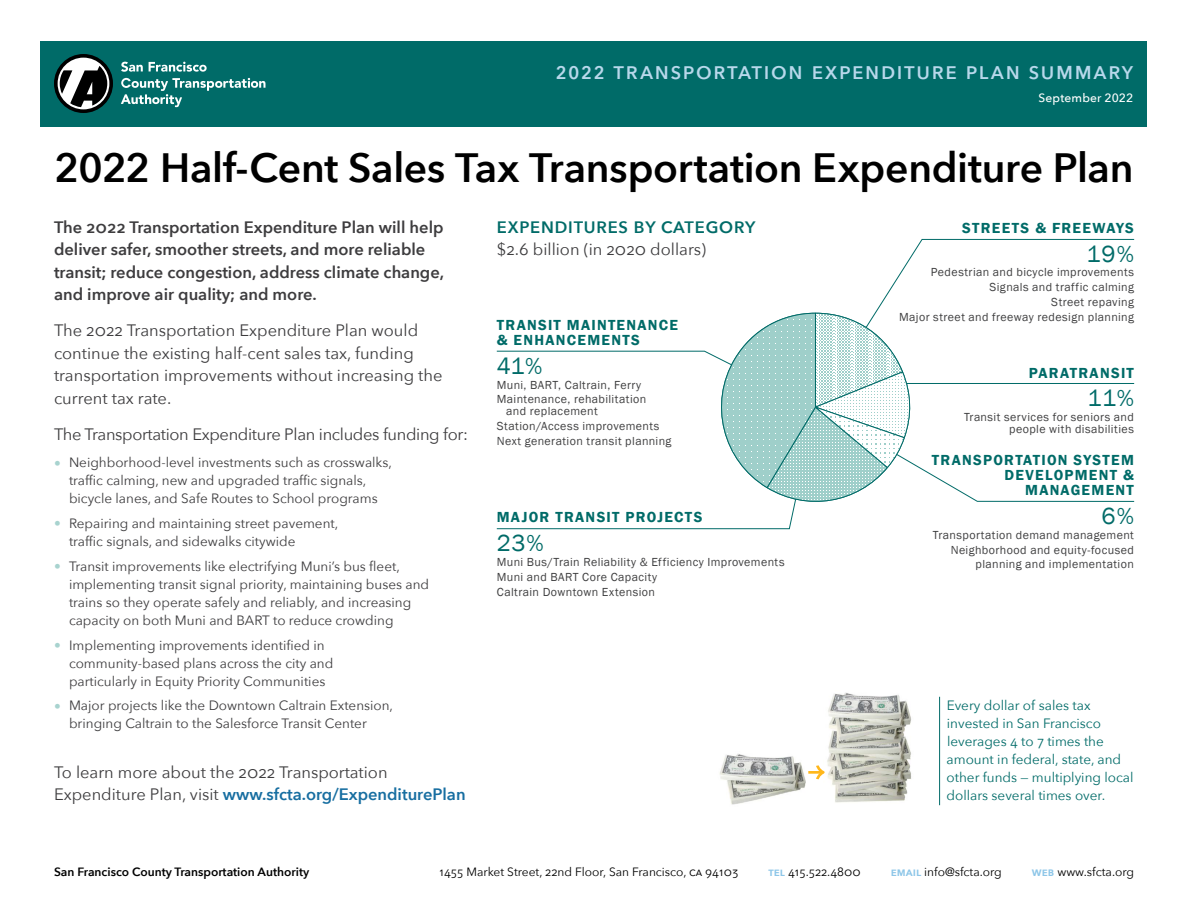
<style>
.page{position:relative;width:1188px;height:918px;background:#fff}
.page>*{position:absolute;margin:0;border:0;box-sizing:border-box;transform-origin:0 0}
.t1{font:600 40.8px "Avenir Next";letter-spacing:-.01em;color:#000}
.t2{font:500 24px "Avenir Next";letter-spacing:.05em;color:#b8d8eb}
.t3{font:24px "Franklin Gothic";letter-spacing:.03em;color:#006b68}
.Body{font:16.5px/22.5px "Avenir Next";color:#3d3c3e}
.Body-2{font:600 16.5px/22.5px "Avenir Next";color:#3d3c3e}
.Body-3{font:16.5px "Avenir Next";letter-spacing:-.02em;color:#3d3c3e}
.Subhead{font:600 16.5px "Avenir Next";letter-spacing:.05em;color:#006b68}
.t4{font:600 15px/15px "Franklin Gothic";letter-spacing:.085em;color:#006b68;text-align:right}
.t5{font:13.5px/18px "Avenir Next";color:#3d3c3e}
.t6{font:13.5px/18px "Avenir Next";color:#006b68}
.t7{font:12px/14.9px "Franklin Gothic";letter-spacing:.035em;color:#404041;text-align:right}
.t8{font:12px "Avenir Next";color:#000}
.t9{font:600 12px "Avenir Next";color:#000}
.t10{font:500 12px "Avenir Next";letter-spacing:.015em;color:#fff}
.s1{color:#a8d3cf}
.s2{font-weight:600;color:#176ea1}
.s3{font-weight:600;color:#8dc6e8}
</style>
<div class="page">
<div style="left:41px;top:41px;width:1106px;height:85px;background:#006b68"></div>
<svg style="left:54px;top:54px;width:59px;height:59px"></svg>
<svg style="left:121px;top:62px;width:22px;height:10px"></svg>
<svg style="left:149px;top:62px;width:58px;height:10px"></svg>
<svg style="left:121px;top:78px;width:144px;height:29px"></svg>
<img style="left:827px;top:692px;width:84px;height:111px">
<img style="left:719px;top:754px;width:87px;height:51px">
<hr style="left:808px;top:771px;width:15px;height:3px;background:#ffb71b">
<svg style="left:815px;top:763px;width:14px;height:19px"></svg>
<hr style="left:939px;top:697px;width:1px;height:108px;background:#006b68">
<svg style="left:814px;top:238px;width:320px;height:75px"></svg>
<svg style="left:497px;top:313px;width:637px;height:217px"></svg>
<p class="t2" style="left:555px;top:50px;width:580px">2022 Transportation Expenditure Plan Summary</p>
<p class="t10" style="left:1038px;top:87px;width:96px">September 2022</p>
<h1 class="t1" style="left:54px;top:133px;width:1081px">2022 Half-Cent Sales Tax Transportation Expenditure Plan</h1>
<p class="Body-2" style="left:54px;top:215px;width:392px">The 2022 Transportation Expenditure Plan will help deliver safer, smoother streets, and more reliable transit; reduce congestion, address climate change, and improve air quality; and more.</p>
<p class="Body" style="left:54px;top:318px;width:390px">The 2022 Transportation Expenditure Plan would continue the existing half-cent sales tax, funding transportation improvements without increasing the current tax rate.</p>
<p class="Body-3" style="left:54px;top:420px;width:416px">The Transportation Expenditure Plan includes funding for:</p>
<p class="t5" style="left:69px;top:453px;width:324px;text-indent:-15px"><span class="s1">•</span> Neighborhood-level investments such as crosswalks, traffic calming, new and upgraded traffic signals, bicycle lanes, and Safe Routes to School programs</p>
<p class="t5" style="left:69px;top:514px;width:271px;text-indent:-15px"><span class="s1">•</span> Repairing and maintaining street pavement, traffic signals, and sidewalks citywide</p>
<p class="t5" style="left:69px;top:556px;width:362px;text-indent:-15px"><span class="s1">•</span> Transit improvements like electrifying Muni’s bus fleet, implementing transit signal priority, maintaining buses and trains so they operate safely and reliably, and increasing capacity on both Muni and BART to reduce crowding</p>
<p class="t5" style="left:69px;top:635px;width:266px;text-indent:-15px"><span class="s1">•</span> Implementing improvements identified in community-based plans across the city and particularly in Equity Priority Communities</p>
<p class="t5" style="left:69px;top:696px;width:326px;text-indent:-15px"><span class="s1">•</span> Major projects like the Downtown Caltrain Extension, bringing Caltrain to the Salesforce Transit Center</p>
<p class="Body" style="left:54px;top:760px;width:413px">To learn more about the 2022 Transportation<br>Expenditure Plan, visit <span class="s2">www.sfcta.org/ExpenditurePlan</span></p>
<p class="Subhead" style="left:497px;top:213px;width:260px">EXPENDITURES BY CATEGORY</p>
<p class="Body" style="left:497px;top:237px;width:211px">$2.6 billion (in 2020 dollars)</p>
<p class="t4" style="left:497px;top:318px;width:183px;text-align:left">TRANSIT MAINTENANCE &amp; ENHANCEMENTS</p>
<p class="t3" style="left:497px;top:351px;width:47px">41%</p>
<p class="t7" style="left:497px;top:377px;width:151px;text-align:left">Muni, BART, Caltrain, Ferry<br>Maintenance, rehabilitation</p>
<p class="t7" style="left:497px;top:404px;width:176px;text-align:left;text-indent:10px">and replacement<br>Station/Access improvements<br>Next generation transit planning</p>
<p class="t4" style="left:497px;top:510px;width:207px">MAJOR TRANSIT PROJECTS</p>
<p class="t3" style="left:497px;top:528px;width:48px">23%</p>
<p class="t7" style="left:497px;top:555px;width:289px;text-align:left">Muni Bus/Train Reliability &amp; Efficiency Improvements<br>Muni and BART Core Capacity<br>Caltrain Downtown Extension</p>
<p class="t4" style="left:962px;top:220px;width:173px">STREETS &amp; FREEWAYS</p>
<p class="t3" style="left:1087px;top:239px;width:49px">19%</p>
<p class="t7" style="left:899px;top:265px;width:236px">Pedestrian and bicycle improvements<br>Signals and traffic calming<br>Street repaving<br>Major street and freeway redesign planning</p>
<p class="t4" style="left:1029px;top:365px;width:107px">PARATRANSIT</p>
<p class="t3" style="left:1087px;top:384px;width:48px">11%</p>
<p class="t7" style="left:964px;top:412px;width:171px;line-height:12px">Transit services for seniors and people with disabilities</p>
<p class="t4" style="left:932px;top:453px;width:204px">TRANSPORTATION SYSTEM<br>DEVELOPMENT &amp;<br>MANAGEMENT</p>
<p class="t3" style="left:1101px;top:501px;width:34px">6%</p>
<p class="t7" style="left:933px;top:528px;width:203px">Transportation demand management<br>Neighborhood and equity-focused planning and implementation</p>
<p class="t6" style="left:947px;top:696px;width:188px">Every dollar of sales tax invested in San Francisco leverages 4 to 7 times the amount in federal, state, and other funds — multiplying local dollars several times over.</p>
<p class="t9" style="left:54px;top:862px;width:257px">San Francisco County Transportation Authority</p>
<p class="t8" style="left:439px;top:862px;width:300px">1455 Market Street, 22nd Floor, San Francisco, cA 94103</p>
<p class="t8" style="left:768px;top:862px;width:94px"><span class="s3">TEL</span> 415.522.4800</p>
<p class="t8" style="left:891px;top:862px;width:113px"><span class="s3">EMAIL</span> info@sfcta.org</p>
<p class="t8" style="left:1032px;top:862px;width:104px"><span class="s3">WEB</span> www.sfcta.org</p>
</div>
